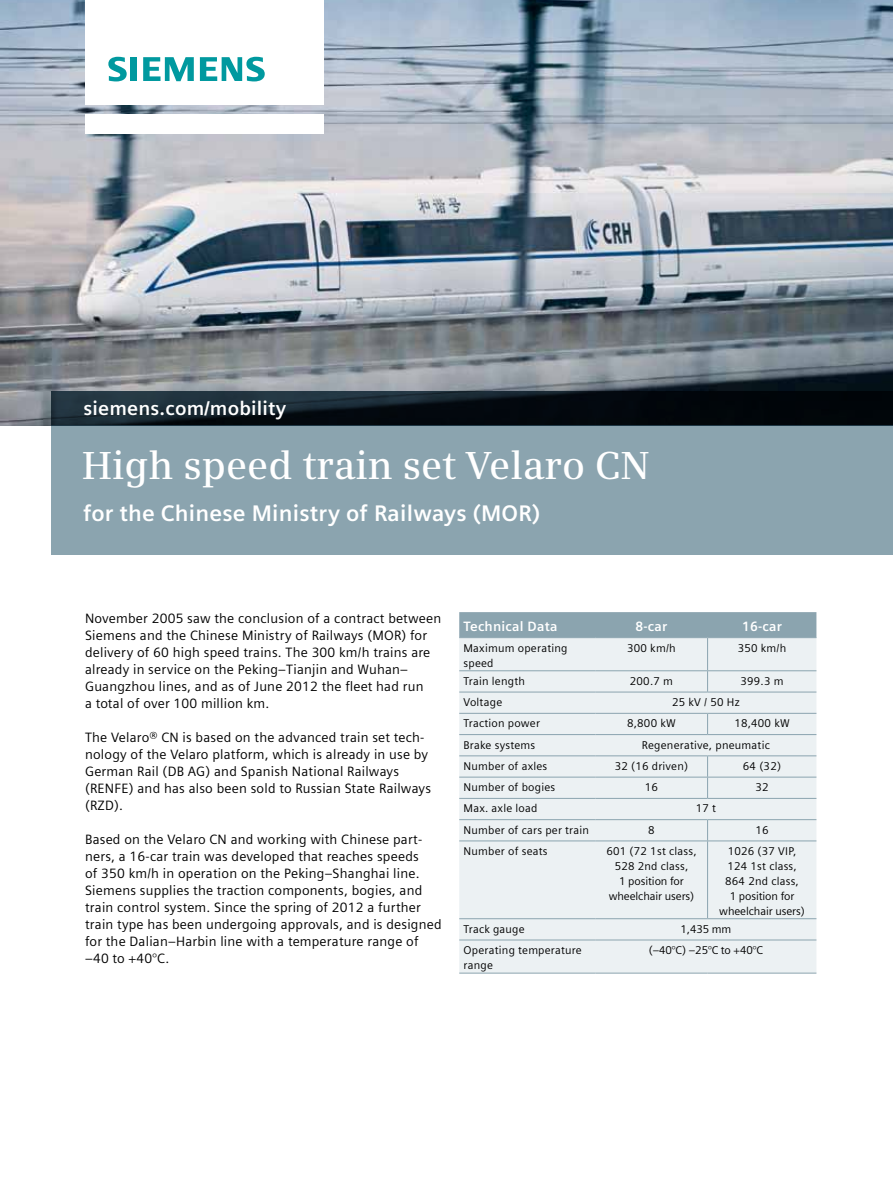
<style>
.page{position:relative;width:893px;height:1191px;background:#fff}
.page>*{position:absolute;margin:0;border:0;box-sizing:border-box;transform-origin:0 0}
.t1{font:600 39px "Siemens Serif";color:#fff}
.t2{font:700 22.5px "Siemens Sans";letter-spacing:.01em;color:#fff}
.t3{font:700 19.5px "Siemens Sans";letter-spacing:.01em;color:#fff}
.t4{font:13.5px/17px "Siemens Sans";letter-spacing:.015em;color:#000}
.t5{font:700 13.5px "Siemens Sans";letter-spacing:.015em;color:#fff}
.t6{font:11.25px/14.9px "Siemens Sans";letter-spacing:.02em;color:#000}
.t7{font:11.25px/14.9px "Siemens Sans";color:#000;text-align:center}
.t8{font:11.25px/14.9px "Siemens Sans";letter-spacing:-.005em;color:#000;text-align:center}
</style>
<div class="page">
<img style="left:0;top:0;width:893px;height:426px">
<div style="left:51px;top:425px;width:842px;height:130px;background:#8ba4af"></div>
<div style="left:85px;top:114px;width:238px;height:19px;background:#fff"></div>
<div style="left:85px;top:0;width:238px;height:105px;background:#fff"></div>
<svg style="left:108px;top:57px;width:19px;height:24px"></svg>
<div style="left:130px;top:57px;width:7px;height:24px;background:#00999f"></div>
<svg style="left:143px;top:57px;width:51px;height:24px"></svg>
<svg style="left:200px;top:57px;width:65px;height:24px"></svg>
<svg style="left:51px;top:392px;width:842px;height:34px;background:#0c161d"></svg>
<div style="left:459px;top:612px;width:357px;height:25px;background:#8ba4af"></div>
<div style="left:459px;top:638px;width:357px;height:334px;background:#ecf1f3"></div>
<svg style="left:707px;top:820px;width:1px;height:20px"></svg>
<hr style="left:707px;top:841px;width:1px;height:77px;background:#8ba4af">
<hr style="left:707px;top:638px;width:1px;height:32px;background:#8ba4af">
<svg style="left:707px;top:671px;width:1px;height:20px"></svg>
<svg style="left:707px;top:714px;width:1px;height:20px"></svg>
<svg style="left:707px;top:756px;width:1px;height:42px"></svg>
<hr style="left:459px;top:637px;width:136px;height:1px;background:#8ba4af">
<hr style="left:595px;top:637px;width:113px;height:1px;background:#8ba4af">
<hr style="left:708px;top:637px;width:108px;height:1px;background:#8ba4af">
<hr style="left:459px;top:670px;width:136px;height:1px;background:#8ba4af">
<hr style="left:595px;top:670px;width:113px;height:1px;background:#8ba4af">
<hr style="left:708px;top:670px;width:108px;height:1px;background:#8ba4af">
<hr style="left:459px;top:691px;width:136px;height:1px;background:#8ba4af">
<hr style="left:595px;top:691px;width:113px;height:1px;background:#8ba4af">
<hr style="left:708px;top:691px;width:108px;height:1px;background:#8ba4af">
<hr style="left:459px;top:713px;width:136px;height:1px;background:#8ba4af">
<hr style="left:595px;top:713px;width:113px;height:1px;background:#8ba4af">
<hr style="left:708px;top:713px;width:108px;height:1px;background:#8ba4af">
<hr style="left:459px;top:734px;width:136px;height:1px;background:#8ba4af">
<hr style="left:595px;top:734px;width:113px;height:1px;background:#8ba4af">
<hr style="left:708px;top:734px;width:108px;height:1px;background:#8ba4af">
<hr style="left:459px;top:755px;width:136px;height:1px;background:#8ba4af">
<hr style="left:595px;top:755px;width:113px;height:1px;background:#8ba4af">
<hr style="left:708px;top:755px;width:108px;height:1px;background:#8ba4af">
<hr style="left:459px;top:776px;width:136px;height:1px;background:#8ba4af">
<hr style="left:595px;top:776px;width:113px;height:1px;background:#8ba4af">
<hr style="left:708px;top:776px;width:108px;height:1px;background:#8ba4af">
<hr style="left:459px;top:798px;width:136px;height:1px;background:#8ba4af">
<hr style="left:595px;top:798px;width:113px;height:1px;background:#8ba4af">
<hr style="left:708px;top:798px;width:108px;height:1px;background:#8ba4af">
<hr style="left:459px;top:819px;width:136px;height:1px;background:#8ba4af">
<hr style="left:595px;top:819px;width:113px;height:1px;background:#8ba4af">
<hr style="left:708px;top:819px;width:108px;height:1px;background:#8ba4af">
<hr style="left:459px;top:840px;width:136px;height:1px;background:#8ba4af">
<hr style="left:595px;top:840px;width:113px;height:1px;background:#8ba4af">
<hr style="left:708px;top:840px;width:108px;height:1px;background:#8ba4af">
<hr style="left:459px;top:918px;width:136px;height:1px;background:#8ba4af">
<hr style="left:595px;top:918px;width:113px;height:1px;background:#8ba4af">
<hr style="left:708px;top:918px;width:108px;height:1px;background:#8ba4af">
<hr style="left:459px;top:939px;width:136px;height:1px;background:#8ba4af">
<hr style="left:595px;top:939px;width:113px;height:1px;background:#8ba4af">
<hr style="left:708px;top:939px;width:108px;height:1px;background:#8ba4af">
<hr style="left:459px;top:972px;width:136px;height:1px;background:#8ba4af">
<hr style="left:595px;top:972px;width:113px;height:1px;background:#8ba4af">
<hr style="left:708px;top:972px;width:108px;height:1px;background:#8ba4af">
<h3 class="t3" style="left:83px;top:397px;width:204px">siemens.com/mobility</h3>
<h1 class="t1" style="left:82px;top:442px;width:569px">High speed train set Velaro CN</h1>
<h2 class="t2" style="left:83px;top:501px;width:458px">for the Chinese Ministry of Railways (MOR)</h2>
<p class="t4" style="left:85px;top:609px;width:358px">November 2005 saw the conclusion of a contract between Siemens and the Chinese Ministry of Railways (MOR) for delivery of 60 high speed trains. The 300 km/h trains are already in service on the Peking–Tianjin and Wuhan– Guangzhou lines, and as of June 2012 the fleet had run<br>a total of over 100 million km.</p>
<p class="t4" style="left:85px;top:728px;width:348px">The Velaro® CN is based on the advanced train set tech&shy;nology of the Velaro platform, which is already in use by German Rail (DB AG) and Spanish National Railways (RENFE) and has also been sold to Russian State Railways (RZD).</p>
<p class="t4" style="left:85px;top:830px;width:358px">Based on the Velaro CN and working with Chinese part&shy;ners, a 16-car train was developed that reaches speeds<br>of 350 km/h in operation on the Peking–Shanghai line.<br>Siemens supplies the traction components, bogies, and train control system. Since the spring of 2012 a further train type has been undergoing approvals, and is designed for the Dalian–Harbin line with a temperature range of –40 to +40°C.</p>
<p class="t5" style="left:463px;top:618px;width:96px">Technical Data</p>
<p class="t5" style="left:635px;top:618px;width:33px">8-car</p>
<p class="t5" style="left:742px;top:618px;width:41px">16-car</p>
<p class="t6" style="left:463px;top:640px;width:106px">Maximum operating speed</p>
<p class="t6" style="left:627px;top:640px;width:50px">300 km/h</p>
<p class="t6" style="left:738px;top:640px;width:50px">350 km/h</p>
<p class="t6" style="left:463px;top:673px;width:63px">Train length</p>
<p class="t6" style="left:630px;top:673px;width:45px">200.7 m</p>
<p class="t6" style="left:740px;top:673px;width:45px">399.3 m</p>
<p class="t6" style="left:463px;top:695px;width:40px">Voltage</p>
<p class="t6" style="left:672px;top:695px;width:69px">25 kV / 50 Hz</p>
<p class="t6" style="left:463px;top:716px;width:78px">Traction power</p>
<p class="t6" style="left:627px;top:716px;width:50px">8,800 kW</p>
<p class="t6" style="left:734px;top:716px;width:57px">18,400 kW</p>
<p class="t6" style="left:463px;top:737px;width:73px">Brake systems</p>
<p class="t6" style="left:642px;top:737px;width:130px">Regenerative, pneumatic</p>
<p class="t6" style="left:463px;top:758px;width:85px">Number of axles</p>
<p class="t6" style="left:615px;top:758px;width:75px">32 (16 driven)</p>
<p class="t6" style="left:743px;top:758px;width:40px">64 (32)</p>
<p class="t6" style="left:463px;top:780px;width:93px">Number of bogies</p>
<p class="t6" style="left:645px;top:780px;width:15px">16</p>
<p class="t6" style="left:755px;top:780px;width:15px">32</p>
<p class="t6" style="left:463px;top:801px;width:75px">Max. axle load</p>
<p class="t6" style="left:696px;top:801px;width:22px">17 t</p>
<p class="t6" style="left:463px;top:822px;width:127px">Number of cars per train</p>
<p class="t6" style="left:648px;top:822px;width:8px">8</p>
<p class="t6" style="left:755px;top:822px;width:15px">16</p>
<p class="t6" style="left:463px;top:843px;width:86px">Number of seats</p>
<p class="t8" style="left:606px;top:843px;width:92px">601 (72 1st class,<br>528 2nd class,<br>1 position for wheelchair users)</p>
<p class="t7" style="left:719px;top:843px;width:87px">1026 (37 VIP,<br>124 1st class,<br>864 2nd class,<br>1 position for wheelchair users)</p>
<p class="t6" style="left:464px;top:921px;width:63px">Track gauge</p>
<p class="t6" style="left:680px;top:921px;width:52px">1,435 mm</p>
<p class="t6" style="left:464px;top:942px;width:120px">Operating temperature range</p>
<p class="t6" style="left:649px;top:942px;width:116px">(–40°C) –25°C to +40°C</p>
</div>
